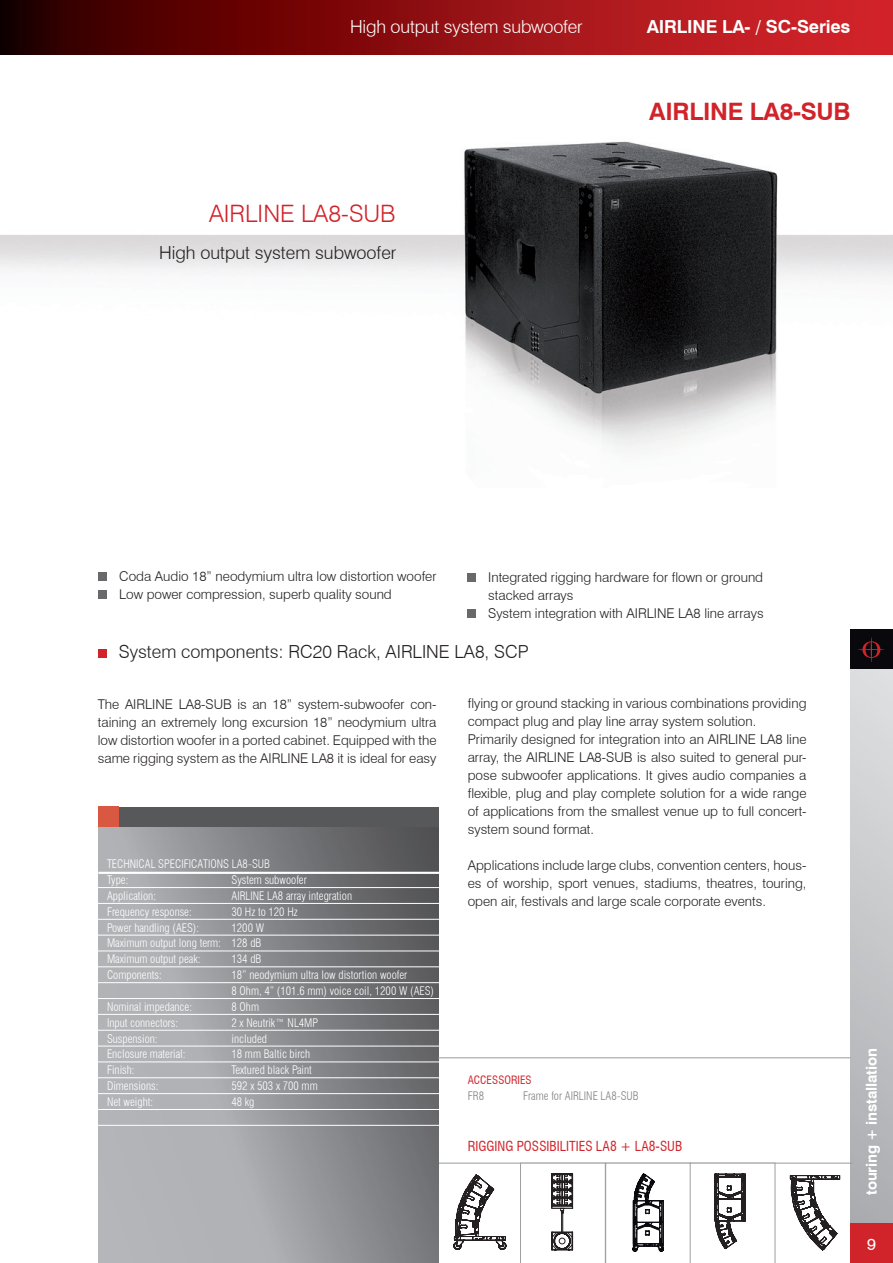
<style>
.page{position:relative;width:893px;height:1263px;background:#fff}
.page>*{position:absolute;margin:0;border:0;box-sizing:border-box;transform-origin:0 0}
.t1{font:700 24px "Swiss 721 BT";letter-spacing:-.01em;color:#d1232a}
.t2{font:300 24px "Swiss 721 BT";color:#d1232a}
.t3{font:300 18px "Swiss 721 BT";color:#231f20}
.t4{font:300 18px "Swiss 721 BT";letter-spacing:-.01em;color:#fff}
.t5{font:700 18px "Swiss 721 BT";letter-spacing:-.01em;color:#fff}
.t6{font:16.2px "Swiss 721 BT";color:#fff}
.t7{font:700 15px "Swiss 721 BT";letter-spacing:-.01em;color:#fff}
.t8{font:300 13.5px/18px "Swiss 721 BT";color:#231f20}
.t9{font:condensed 13.5px "Swiss 721 BT";color:#d1232a}
.t10{font:300 condensed 11.55px/15.9px "Swiss 721 BT";color:#fff}
.t11{font:300 condensed 11.55px "Swiss 721 BT";color:#808285}
.t12{font:condensed 11.25px "Swiss 721 BT";color:#d1232a}
</style>
<div class="page">
<div style="left:850px;top:660px;width:43px;height:603px;background:linear-gradient(to bottom,#e0e1e2,#a7a8ac)"></div>
<div style="left:850px;top:1223px;width:43px;height:40px;background:#d1232a"></div>
<div style="left:850px;top:629px;width:43px;height:40px;background:#08080d"></div>
<svg style="left:857px;top:637px;width:28px;height:25px"></svg>
<svg style="left:0;top:0;width:893px;height:54px;background:#8a0f12"></svg>
<hr style="left:424px;top:1163px;width:428px;height:1px;background:#97999c">
<img style="left:0;top:141px;width:893px;height:310px">
<div style="left:98px;top:573px;width:9px;height:8px;background:#69696c"></div>
<div style="left:98px;top:591px;width:9px;height:8px;background:#69696c"></div>
<svg style="left:98px;top:826px;width:341px;height:437px;background:#929397"></svg>
<hr style="left:96px;top:887px;width:348px;height:1px;background:#fff">
<hr style="left:96px;top:903px;width:348px;height:1px;background:#fff">
<hr style="left:96px;top:919px;width:348px;height:1px;background:#fff">
<hr style="left:96px;top:935px;width:348px;height:1px;background:#fff">
<hr style="left:96px;top:950px;width:348px;height:1px;background:#fff">
<hr style="left:96px;top:966px;width:348px;height:1px;background:#fff">
<hr style="left:96px;top:982px;width:348px;height:1px;background:#fff">
<hr style="left:96px;top:998px;width:348px;height:1px;background:#fff">
<hr style="left:96px;top:1014px;width:348px;height:1px;background:#fff">
<hr style="left:96px;top:1030px;width:348px;height:1px;background:#fff">
<hr style="left:96px;top:1046px;width:348px;height:1px;background:#fff">
<hr style="left:96px;top:1061px;width:348px;height:1px;background:#fff">
<hr style="left:96px;top:1077px;width:348px;height:1px;background:#fff">
<hr style="left:96px;top:1093px;width:348px;height:1px;background:#fff">
<hr style="left:96px;top:1109px;width:348px;height:1px;background:#fff">
<hr style="left:96px;top:1125px;width:348px;height:1px;background:#fff">
<div style="left:104px;top:806px;width:335px;height:20px;background:#57585a"></div>
<div style="left:98px;top:806px;width:21px;height:20px;background:#d95842"></div>
<hr style="left:98px;top:872px;width:348px;height:2px;background:#fff">
<div style="left:467px;top:573px;width:9px;height:8px;background:#69696c"></div>
<div style="left:467px;top:609px;width:9px;height:8px;background:#69696c"></div>
<hr style="left:438px;top:1057px;width:412px;height:1px;background:#97999c">
<svg style="left:397px;top:1174px;width:109px;height:89px"></svg>
<svg style="left:520px;top:1057px;width:320px;height:206px"></svg>
<div style="left:98px;top:649px;width:8px;height:9px;background:#d1232a"></div>
<h2 class="t4" style="left:350px;top:16px;width:234px">High output system subwoofer</h2>
<h2 class="t5" style="left:647px;top:16px;width:205px">AIRLINE LA- / SC-Series</h2>
<h1 class="t2" style="left:209px;top:199px;width:188px">AIRLINE LA8-SUB</h1>
<h2 class="t3" style="left:159px;top:241px;width:239px">High output system subwoofer</h2>
<h1 class="t1" style="left:649px;top:97px;width:203px">AIRLINE LA8-SUB</h1>
<p class="t8" style="left:119px;top:567px;width:319px">Coda Audio 18” neodymium ultra low distortion woofer<br>Low power compression, superb quality sound</p>
<p class="t8" style="left:488px;top:568px;width:277px">Integrated rigging hardware for flown or ground stacked arrays<br>System integration with AIRLINE LA8 line arrays</p>
<h2 class="t3" style="left:119px;top:641px;width:411px">System components: RC20 Rack, AIRLINE LA8, SCP</h2>
<p class="t8" style="left:98px;top:695px;width:340px;text-align:justify">The AIRLINE LA8-SUB is an 18” system-subwoofer con&shy;taining an extremely long excursion 18” neodymium ultra low distortion woofer in a ported cabinet. Equipped with the same rigging system as the AIRLINE LA8 it is ideal for easy</p>
<p class="t10" style="left:107px;top:856px;width:165px">TECHNICAL SPECIFICATIONS LA8-SUB<br>Type:</p>
<p class="t10" style="left:232px;top:872px;width:77px">System subwoofer</p>
<p class="t10" style="left:107px;top:888px;width:51px">Application:</p>
<p class="t10" style="left:232px;top:888px;width:122px">AIRLINE LA8 array integration</p>
<p class="t10" style="left:107px;top:904px;width:86px">Frequency response:</p>
<p class="t10" style="left:232px;top:904px;width:68px">30 Hz to 120 Hz</p>
<p class="t10" style="left:107px;top:919px;width:94px">Power handling (AES):</p>
<p class="t10" style="left:107px;top:919px;width:159px;text-indent:125px">1200 W<br>Maximum output long term: 128 dB<br>Maximum output peak:</p>
<p class="t10" style="left:232px;top:951px;width:31px">134 dB</p>
<p class="t10" style="left:107px;top:967px;width:56px">Components:</p>
<p class="t10" style="left:232px;top:967px;width:204px">18” neodymium ultra low distortion woofer<br>8 Ohm, 4” (101.6 mm) voice coil, 1200 W (AES)</p>
<p class="t10" style="left:107px;top:999px;width:87px">Nominal impedance:</p>
<p class="t10" style="left:232px;top:999px;width:29px">8 Ohm</p>
<p class="t10" style="left:107px;top:1014px;width:73px">Input connectors:</p>
<p class="t10" style="left:232px;top:1014px;width:88px">2 x Neutrik™ NL4MP</p>
<p class="t10" style="left:107px;top:1030px;width:52px">Suspension:</p>
<p class="t10" style="left:232px;top:1030px;width:37px">included</p>
<p class="t10" style="left:107px;top:1046px;width:80px">Enclosure material:</p>
<p class="t10" style="left:232px;top:1046px;width:80px">18 mm Baltic birch</p>
<p class="t10" style="left:107px;top:1062px;width:29px">Finish:</p>
<p class="t10" style="left:232px;top:1062px;width:82px">Textured black Paint</p>
<p class="t10" style="left:107px;top:1078px;width:53px">Dimensions:</p>
<p class="t10" style="left:232px;top:1078px;width:88px">592 x 503 x 700 mm</p>
<p class="t10" style="left:107px;top:1094px;width:48px">Net weight:</p>
<p class="t10" style="left:232px;top:1094px;width:25px">48 kg</p>
<p class="t8" style="left:468px;top:694px;width:340px">flying or ground stacking in various combinations providing compact plug and play line array system solution.<br>Primarily designed for integration into an AIRLINE LA8 line array, the AIRLINE LA8-SUB is also suited to general pur&shy;pose subwoofer applications. It gives audio companies a flexible, plug and play complete solution for a wide range of applications from the smallest venue up to full concert&shy;system sound format.</p>
<p class="t8" style="left:468px;top:856px;width:340px;text-align:justify">Applications include large clubs, convention centers, hous&shy;es of worship, sport venues, stadiums, theatres, touring, open air, festivals and large scale corporate events.</p>
<p class="t12" style="left:468px;top:1073px;width:65px">ACCESSORIES</p>
<p class="t11" style="left:468px;top:1088px;width:18px">FR8</p>
<p class="t11" style="left:523px;top:1088px;width:117px">Frame for AIRLINE LA8-SUB</p>
<p class="t9" style="left:468px;top:1138px;width:216px">RIGGING POSSIBILITIES LA8 + LA8-SUB</p>
<p class="t7" style="left:862px;top:1195px;width:148px;rotate:-90deg">touring + installation</p>
<p class="t6" style="left:867px;top:1234px;width:10px">9</p>
</div>
